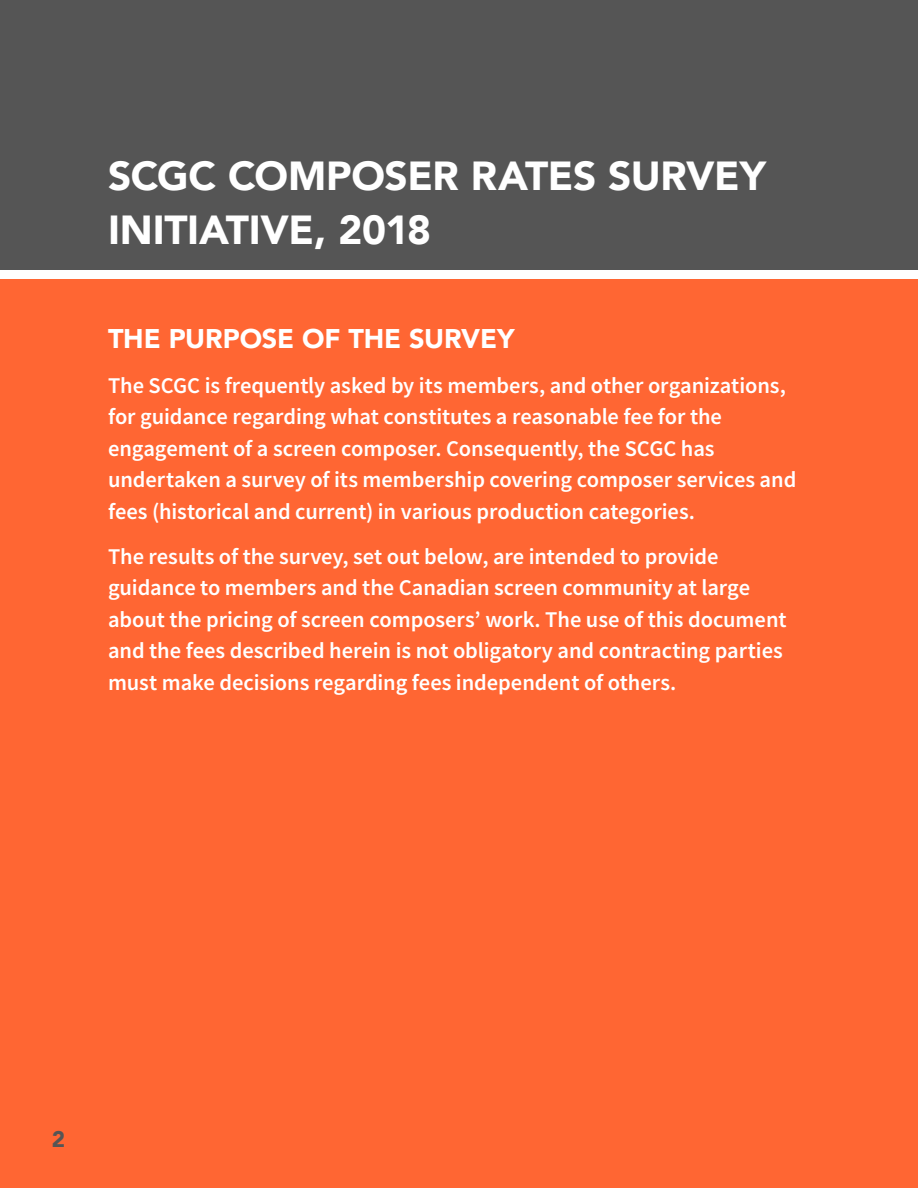
<style>
.page{position:relative;width:918px;height:1188px;background:#fff}
.page>*{position:absolute;margin:0;border:0;box-sizing:border-box;transform-origin:0 0}
.t1{font:900 40.5px/54px "Avenir";letter-spacing:-.01em;color:#fff}
.t2{font:900 27px "Avenir";letter-spacing:-.005em;color:#fff}
.intro{font:600 22.5px/31.5px "Source Sans Pro";letter-spacing:-.005em;color:#fff}
.t3{font:900 22.5px "Avenir";color:#555}
</style>
<div class="page">
<div style="left:0;top:0;width:918px;height:270px;background:#555"></div>
<div style="left:0;top:279px;width:918px;height:909px;background:#f63"></div>
<p class="t1" style="left:108px;top:147px;width:660px">SCGC COMPOSER RATES SURVEY<br>INITIATIVE, 2018</p>
<p class="t2" style="left:108px;top:315px;width:408px">THE PURPOSE OF THE SURVEY</p>
<p class="intro" style="left:108px;top:369px;width:690px">The SCGC is frequently asked by its members, and other organizations, for guidance regarding what constitutes a reasonable fee for the engagement of a screen composer. Consequently, the SCGC has undertaken a survey of its membership covering composer services and fees (historical and current) in various production categories.</p>
<p class="intro" style="left:108px;top:540px;width:680px">The results of the survey, set out below, are intended to provide guidance to members and the Canadian screen community at large about the pricing of screen composers’ work. The use of this document and the fees described herein is not obligatory and contracting parties must make decisions regarding fees independent of others.</p>
<p class="t3" style="left:52px;top:1120px;width:15px">2</p>
</div>
